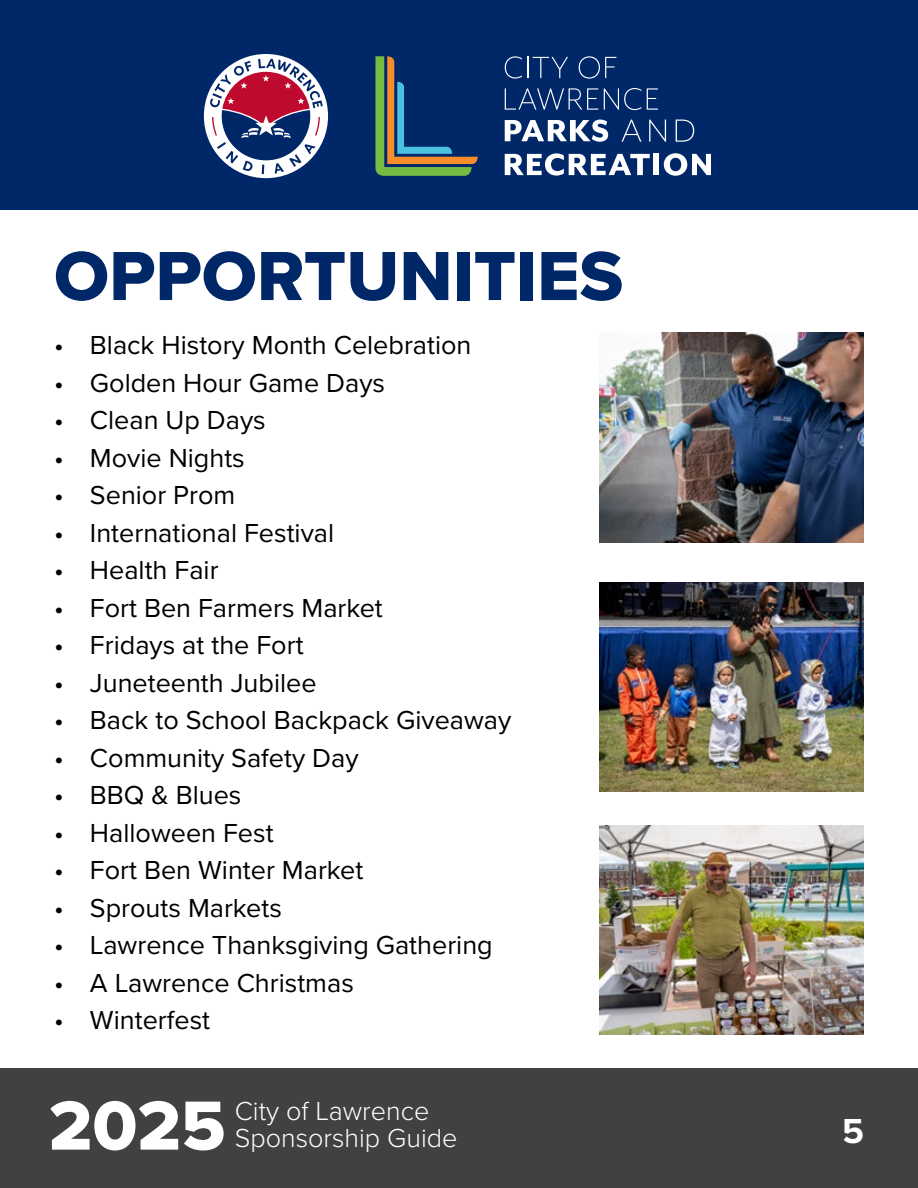
<style>
.page{position:relative;width:918px;height:1188px;background:#fff}
.page>*{position:absolute;margin:0;border:0;box-sizing:border-box;transform-origin:0 0}
.t1{font:72px "Proxima Nova Extrabld";color:#002768}
.t2{font:72px "Proxima Nova Extrabld";color:#fff}
.t3{font:700 36px "Proxima Nova";color:#fff}
.t4{font:27px "Proxima Nova";color:#000}
.t5{font:300 27px "Proxima Nova";color:#fff}
</style>
<div class="page">
<div style="left:0;top:1068px;width:918px;height:120px;background:#414042"></div>
<div style="left:0;top:0;width:918px;height:210px;background:#002768"></div>
<div style="left:204px;top:54px;width:124px;height:124px;background:#fff;border-radius:50%"></div>
<svg style="left:210px;top:59px;width:113px;height:115px"></svg>
<svg style="left:375px;top:56px;width:103px;height:120px"></svg>
<svg style="left:505px;top:153px;width:145px;height:23px"></svg>
<div style="left:653px;top:154px;width:6px;height:21px;background:#fff"></div>
<svg style="left:664px;top:153px;width:47px;height:23px"></svg>
<svg style="left:505px;top:88px;width:93px;height:22px"></svg>
<svg style="left:604px;top:88px;width:37px;height:22px"></svg>
<svg style="left:647px;top:88px;width:11px;height:22px"></svg>
<svg style="left:505px;top:56px;width:63px;height:23px"></svg>
<svg style="left:579px;top:56px;width:37px;height:23px"></svg>
<svg style="left:505px;top:120px;width:103px;height:22px"></svg>
<svg style="left:622px;top:120px;width:19px;height:22px"></svg>
<svg style="left:649px;top:120px;width:17px;height:22px"></svg>
<svg style="left:676px;top:120px;width:18px;height:22px"></svg>
<img style="left:600px;top:333px;width:264px;height:209px">
<img style="left:600px;top:582px;width:264px;height:210px">
<img style="left:600px;top:825px;width:264px;height:210px">
<h1 class="t1" style="left:54px;top:222px;width:571px">OPPORTUNITIES</h1>
<p class="t4" style="left:54px;top:325px;width:419px">• Black History Month Celebration</p>
<p class="t4" style="left:54px;top:363px;width:333px">• Golden Hour Game Days</p>
<p class="t4" style="left:54px;top:400px;width:213px">• Clean Up Days</p>
<p class="t4" style="left:54px;top:438px;width:192px">• Movie Nights</p>
<p class="t4" style="left:54px;top:475px;width:183px">• Senior Prom</p>
<p class="t4" style="left:54px;top:513px;width:282px">• International Festival</p>
<p class="t4" style="left:54px;top:550px;width:166px">• Health Fair</p>
<p class="t4" style="left:54px;top:588px;width:330px">• Fort Ben Farmers Market</p>
<p class="t4" style="left:54px;top:625px;width:251px">• Fridays at the Fort</p>
<p class="t4" style="left:54px;top:663px;width:264px">• Juneteenth Jubilee</p>
<p class="t4" style="left:54px;top:700px;width:459px">• Back to School Backpack Giveaway</p>
<p class="t4" style="left:54px;top:738px;width:306px">• Community Safety Day</p>
<p class="t4" style="left:54px;top:775px;width:189px">• BBQ &amp; Blues</p>
<p class="t4" style="left:54px;top:813px;width:221px">• Halloween Fest</p>
<p class="t4" style="left:54px;top:850px;width:311px">• Fort Ben Winter Market</p>
<p class="t4" style="left:54px;top:888px;width:229px">• Sprouts Markets</p>
<p class="t4" style="left:54px;top:925px;width:440px">• Lawrence Thanksgiving Gathering</p>
<p class="t4" style="left:54px;top:963px;width:301px">• A Lawrence Christmas</p>
<p class="t4" style="left:54px;top:1000px;width:158px">• Winterfest</p>
<h1 class="t2" style="left:49px;top:1072px;width:178px">2025</h1>
<p class="t5" style="left:235px;top:1091px;width:196px">City of Lawrence</p>
<p class="t5" style="left:235px;top:1118px;width:224px">Sponsorship Guide</p>
<h2 class="t3" style="left:842px;top:1104px;width:23px">5</h2>
</div>
